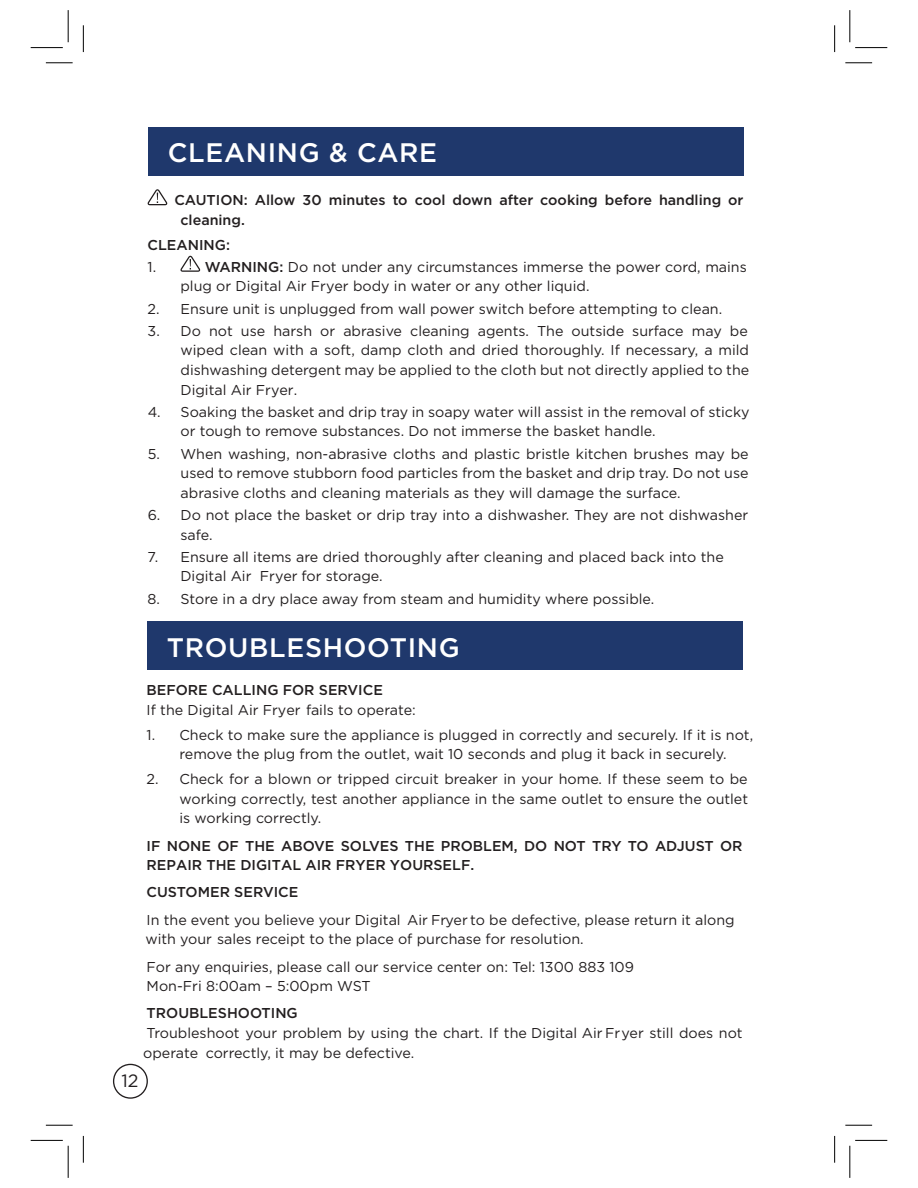
<style>
.page{position:relative;width:918px;height:1188px;background:#fff}
.page>*{position:absolute;margin:0;border:0;box-sizing:border-box;transform-origin:0 0}
.t1{font:500 26.7px "Gotham";letter-spacing:.025em;color:#fff}
.t2{font:17.85px "Gotham";color:#231f20}
.t3{font:14.25px/19.6px "Gotham";color:#231f20}
.t4{font:500 14.25px/19.6px "Gotham";color:#231f20}
.s1{font-weight:500}
</style>
<div class="page">
<div style="left:113px;top:1064px;width:35px;height:35px;border:1px solid #231f20;border-radius:50%"></div>
<div style="left:147px;top:622px;width:596px;height:48px;background:#1f386c"></div>
<div style="left:148px;top:127px;width:596px;height:48px;background:#1f386c"></div>
<svg style="left:147px;top:189px;width:20px;height:16px"></svg>
<svg style="left:180px;top:256px;width:20px;height:16px"></svg>
<svg style="left:46px;top:63px;width:27px;height:1px"></svg>
<svg style="left:845px;top:63px;width:27px;height:1px"></svg>
<svg style="left:46px;top:1125px;width:27px;height:1px"></svg>
<svg style="left:845px;top:1125px;width:27px;height:1px"></svg>
<svg style="left:83px;top:25px;width:1px;height:27px"></svg>
<svg style="left:83px;top:1136px;width:1px;height:27px"></svg>
<svg style="left:834px;top:25px;width:1px;height:27px"></svg>
<svg style="left:834px;top:1136px;width:1px;height:27px"></svg>
<hr style="left:31px;top:47px;width:32px;height:1px;background:#000">
<hr style="left:855px;top:47px;width:32px;height:1px;background:#000">
<hr style="left:31px;top:1140px;width:32px;height:1px;background:#000">
<hr style="left:855px;top:1140px;width:32px;height:1px;background:#000">
<hr style="left:68px;top:10px;width:1px;height:32px;background:#000">
<hr style="left:68px;top:1146px;width:1px;height:32px;background:#000">
<hr style="left:850px;top:10px;width:1px;height:32px;background:#000">
<hr style="left:850px;top:1146px;width:1px;height:32px;background:#000">
<h1 class="t1" style="left:168px;top:142px;width:271px">CLEANING &amp; CARE</h1>
<p class="t4" style="left:180px;top:191px;width:565px;text-indent:-6px">CAUTION: Allow 30 minutes to cool down after cooking before handling or cleaning.</p>
<p class="t4" style="left:148px;top:236px;width:84px">CLEANING:</p>
<p class="t3" style="left:148px;top:258px;width:10px">1.</p>
<p class="t3" style="left:180px;top:258px;width:568px;text-indent:24px"><span class="s1">WARNING:</span> Do not under any circumstances immerse the power cord, mains plug or Digital Air Fryer body in water or any other liquid.</p>
<p class="t3" style="left:148px;top:300px;width:576px">2. Ensure unit is unplugged from wall power switch before attempting to clean.</p>
<p class="t3" style="left:181px;top:322px;width:570px;text-align:justify;text-indent:-33px">3. Do not use harsh or abrasive cleaning agents. The outside surface may be wiped clean with a soft, damp cloth and dried thoroughly. If necessary, a mild dishwashing detergent may be applied to the cloth but not directly applied to the Digital Air Fryer.</p>
<p class="t3" style="left:181px;top:403px;width:570px;text-indent:-33px">4. Soaking the basket and drip tray in soapy water will assist in the removal of sticky or tough to remove substances. Do not immerse the basket handle.</p>
<p class="t3" style="left:181px;top:445px;width:570px;text-align:justify;text-indent:-33px">5. When washing, non-abrasive cloths and plastic bristle kitchen brushes may be used to remove stubborn food particles from the basket and drip tray. Do not use abrasive cloths and cleaning materials as they will damage the surface.</p>
<p class="t3" style="left:181px;top:506px;width:569px;text-indent:-33px">6. Do not place the basket or drip tray into a dishwasher. They are not dishwasher safe.</p>
<p class="t3" style="left:180px;top:548px;width:545px;text-indent:-33px">7. Ensure all items are dried thoroughly after cleaning and placed back into the<br>Digital Air Fryer for storage.</p>
<p class="t3" style="left:148px;top:590px;width:508px">8. Store in a dry place away from steam and humidity where possible.</p>
<h1 class="t1" style="left:167px;top:637px;width:294px">TROUBLESHOOTING</h1>
<p class="t4" style="left:147px;top:682px;width:238px">BEFORE CALLING FOR SERVICE</p>
<p class="t3" style="left:147px;top:701px;width:271px">If the Digital Air Fryer fails to operate:</p>
<p class="t3" style="left:147px;top:726px;width:608px;text-align:center">1. Check to make sure the appliance is plugged in correctly and securely. If it is not, remove the plug from the outlet, wait 10 seconds and plug it back in securely.</p>
<p class="t3" style="left:180px;top:770px;width:570px;text-align:justify;text-indent:-33px">2. Check for a blown or tripped circuit breaker in your home. If these seem to be working correctly, test another appliance in the same outlet to ensure the outlet is working correctly.</p>
<p class="t4" style="left:147px;top:837px;width:597px">IF NONE OF THE ABOVE SOLVES THE PROBLEM, DO NOT TRY TO ADJUST OR<br>REPAIR THE DIGITAL AIR FRYER YOURSELF.</p>
<p class="t4" style="left:147px;top:884px;width:153px">CUSTOMER SERVICE</p>
<p class="t3" style="left:145px;top:911px;width:591px">In the event you believe your Digital Air Fryer to be defective, please return it along with your sales receipt to the place of purchase for resolution.</p>
<p class="t3" style="left:147px;top:958px;width:489px">For any enquiries, please call our service center on: Tel: 1300 883 109<br>Mon-Fri 8:00am – 5:00pm WST</p>
<p class="t4" style="left:147px;top:1005px;width:153px">TROUBLESHOOTING</p>
<p class="t3" style="left:143px;top:1024px;width:601px">Troubleshoot your problem by using the chart. If the Digital Air Fryer still does not operate correctly, it may be defective.</p>
<p class="t2" style="left:122px;top:1074px;width:19px">12</p>
</div>
